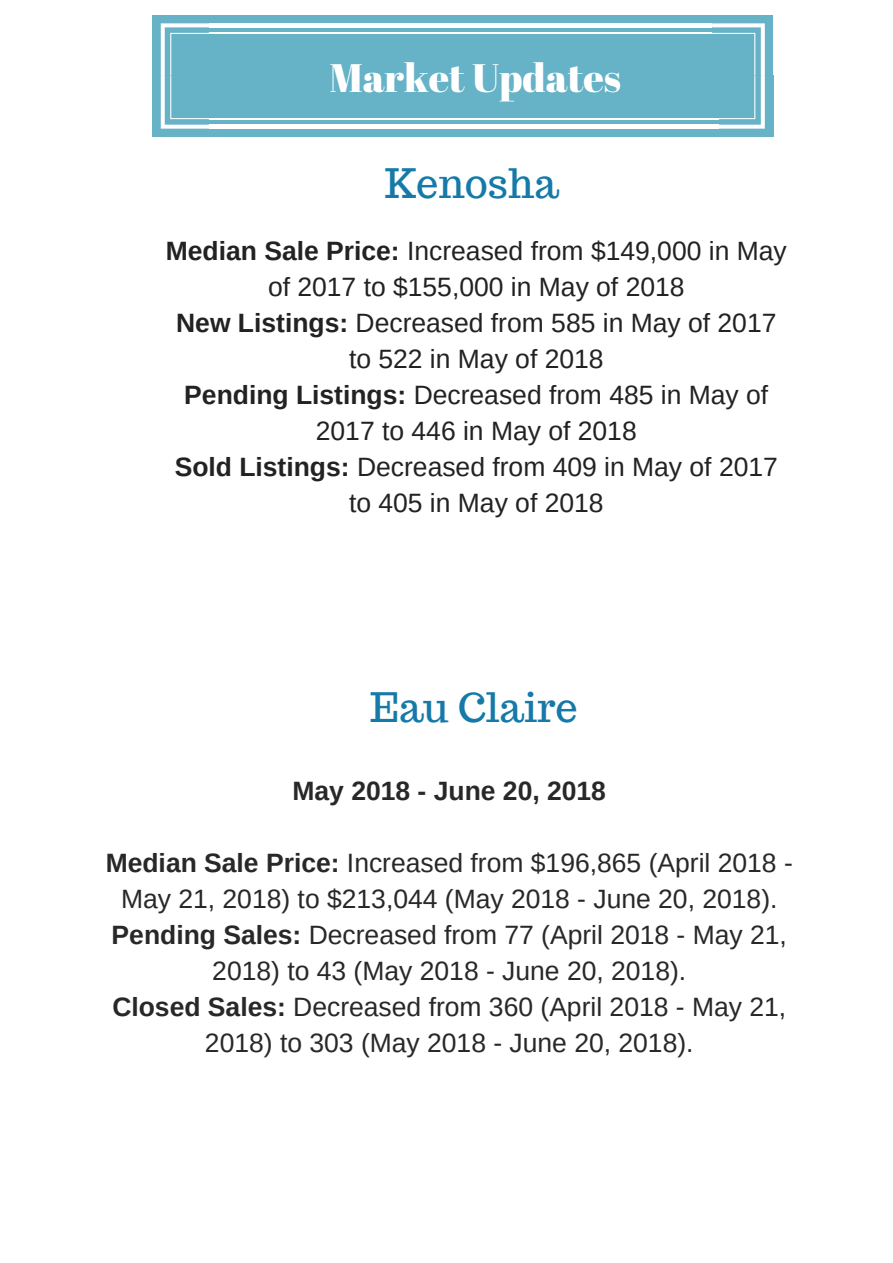
<style>
.page{position:relative;width:893px;height:1263px;background:#fff}
.page>*{position:absolute;margin:0;border:0;box-sizing:border-box;transform-origin:0 0}
.t1{font:39.75px "Trocchi";color:#157aa8}
.t2{font:39.75px "Abril Fatface";color:#fff}
.t3{font:26.55px/36px "Arimo";color:#282828;text-align:center}
.t4{font:26.55px/36px "Arimo";color:#222;text-align:center}
.t5{font:700 26.55px "Arimo";color:#282828}
.s1{font-weight:700}
</style>
<div class="page">
<div style="left:152px;top:15px;width:61px;height:61px;background:#66b2c6"></div>
<div style="left:212px;top:15px;width:506px;height:61px;background:#66b2c6"></div>
<hr style="left:209px;top:33px;width:506px;height:1px;background:#fff">
<hr style="left:209px;top:23px;width:506px;height:4px;background:#fff">
<div style="left:712px;top:15px;width:61px;height:61px;background:#66b2c6"></div>
<div style="left:152px;top:76px;width:61px;height:61px;background:#66b2c6"></div>
<svg style="left:161px;top:23px;width:52px;height:106px"></svg>
<div style="left:712px;top:76px;width:61px;height:61px;background:#66b2c6"></div>
<svg style="left:712px;top:23px;width:53px;height:106px"></svg>
<div style="left:211px;top:75px;width:506px;height:62px;background:#66b2c6"></div>
<hr style="left:209px;top:118px;width:509px;height:1px;background:#fff">
<hr style="left:209px;top:125px;width:509px;height:4px;background:#fff">
<h1 class="t2" style="left:329px;top:50px;width:293px">Market Updates</h1>
<h1 class="t1" style="left:385px;top:158px;width:176px">Kenosha</h1>
<p class="t4" style="left:166px;top:233px;width:622px"><span class="s1">Median Sale Price:</span> Increased from $149,000 in May of 2017 to $155,000 in May of 2018<br><span class="s1">New Listings:</span> Decreased from 585 in May of 2017 to 522 in May of 2018<br><span class="s1">Pending Listings:</span> Decreased from 485 in May of 2017 to 446 in May of 2018<br><span class="s1">Sold Listings:</span> Decreased from 409 in May of 2017 to 405 in May of 2018</p>
<h1 class="t1" style="left:370px;top:681px;width:209px">Eau Claire</h1>
<p class="t5" style="left:293px;top:775px;width:315px">May 2018 - June 20, 2018</p>
<p class="t3" style="left:106px;top:844px;width:689px"><span class="s1">Median Sale Price:</span> Increased from $196,865 (April 2018 - May 21, 2018) to $213,044 (May 2018 - June 20, 2018).<br><span class="s1">Pending Sales:</span> Decreased from 77 (April 2018 - May 21, 2018) to 43 (May 2018 - June 20, 2018).<br><span class="s1">Closed Sales:</span> Decreased from 360 (April 2018 - May 21, 2018) to 303 (May 2018 - June 20, 2018).</p>
</div>
